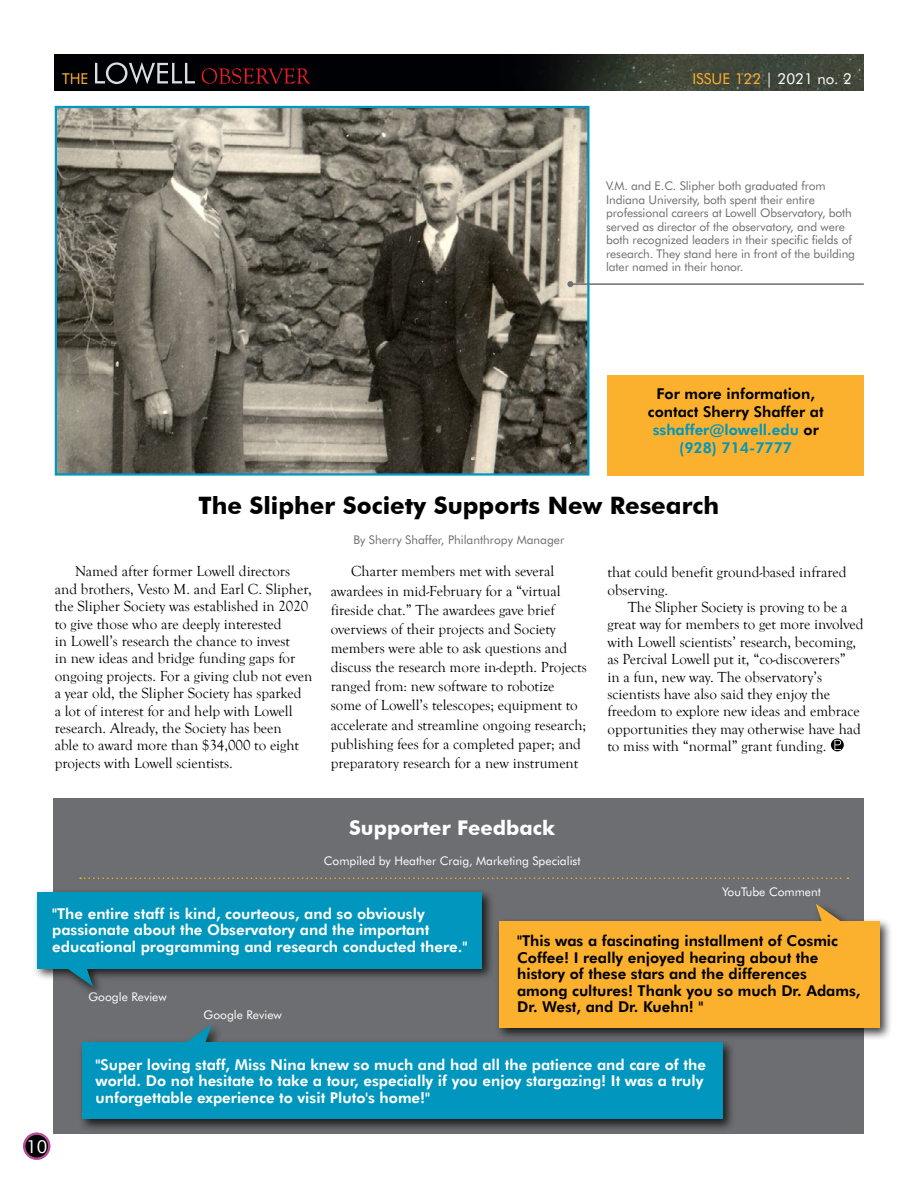
<style>
.page{position:relative;width:918px;height:1188px;background:#fff}
.page>*{position:absolute;margin:0;border:0;box-sizing:border-box;transform-origin:0 0}
.t1{font:700 24px "Futura BT";color:#000}
.t2{font:700 20.25px "Futura BT";color:#fff}
.t3{font:18px "Futura BT";color:#fff}
.t4{font:15px/17.4px "Goudy Old Style T";color:#000}
.t5{font:800 15px/16.5px "Futura BT";color:#fff}
.t6{font:800 15px/16.5px "Futura BT";color:#000;text-align:center}
.t7{font:15px "Futura BT";color:#fff}
.t8{font:15px "Futura BT";color:#fcb12e}
.t9{font:12px/13.5px "Futura BT";letter-spacing:-.01em;color:#6d6e71}
.t10{font:12px "Futura BT";color:#fff}
.s1{color:#fcb12e}
.s2{color:#0096bd}
</style>
<div class="page">
<img style="left:55px;top:54px;width:809px;height:36px">
<svg style="left:202px;top:68px;width:109px;height:16px;background:#39070c"></svg>
<svg style="left:95px;top:62px;width:100px;height:22px;background:#3c3d40"></svg>
<div style="left:608px;top:376px;width:256px;height:100px;background:#fcb12e"></div>
<svg style="left:831px;top:739px;width:13px;height:12px"></svg>
<svg style="left:834px;top:740px;width:7px;height:10px"></svg>
<svg style="left:54px;top:105px;width:536px;height:371px;background:#716f63"></svg>
<hr style="left:570px;top:283px;width:294px;height:2px;background:#6d6e71">
<svg style="left:567px;top:281px;width:6px;height:6px"></svg>
<div style="left:24px;top:1134px;width:25px;height:25px;background:#000;border-radius:50%"></div>
<div style="left:23px;top:1133px;width:27px;height:27px;border:2px solid #b94d9c;border-radius:50%"></div>
<div style="left:53px;top:799px;width:811px;height:335px;background:#6d6e71"></div>
<svg style="left:80px;top:878px;width:768px;height:1px"></svg>
<div style="left:33px;top:888px;width:462px;height:110px;background:#000;opacity:.75"></div>
<div style="left:37px;top:892px;width:445px;height:76px;background:#0096bd"></div>
<svg style="left:66px;top:968px;width:27px;height:18px"></svg>
<div style="left:495px;top:901px;width:397px;height:140px;background:#000;opacity:.75"></div>
<div style="left:499px;top:921px;width:380px;height:107px;background:#fcb12e"></div>
<svg style="left:816px;top:904px;width:27px;height:17px"></svg>
<div style="left:78px;top:1022px;width:658px;height:110px;background:#000;opacity:.75"></div>
<div style="left:82px;top:1042px;width:641px;height:77px;background:#0096bd"></div>
<svg style="left:184px;top:1025px;width:27px;height:17px"></svg>
<p class="t8" style="left:62px;top:69px;width:28px">THE</p>
<p class="t7" style="left:692px;top:69px;width:161px"><span class="s1">ISSUE 122</span> | 2021 no. 2</p>
<p class="t9" style="left:606px;top:179px;width:251px">V.M. and E.C. Slipher both graduated from Indiana University, both spent their entire professional careers at Lowell Observatory, both served as director of the observatory, and were both recognized leaders in their specific fields of research. They stand here in front of the building later named in their honor.</p>
<p class="t6" style="left:648px;top:385px;width:177px;line-height:18px">For more information, contact Sherry Shaffer at <span class="s2">sshaffer@lowell.edu</span> or <span class="s2">(928) 714-7777</span></p>
<h1 class="t1" style="left:198px;top:491px;width:522px">The Slipher Society Supports New Research</h1>
<p class="t9" style="left:353px;top:533px;width:212px">By Sherry Shaffer, Philanthropy Manager</p>
<p class="t4" style="left:55px;top:563px;width:259px;text-indent:20px">Named after former Lowell directors and brothers, Vesto M. and Earl C. Slipher, the Slipher Society was established in 2020 to give those who are deeply interested<br>in Lowell’s research the chance to invest<br>in new ideas and bridge funding gaps for ongoing projects. For a giving club not even a year old, the Slipher Society has sparked<br>a lot of interest for and help with Lowell research. Already, the Society has been<br>able to award more than $34,000 to eight projects with Lowell scientists.</p>
<p class="t4" style="left:331px;top:562px;width:258px;line-height:19.2px;text-indent:20px">Charter members met with several awardees in mid-February for a “virtual fireside chat.” The awardees gave brief overviews of their projects and Society members were able to ask questions and discuss the research more in-depth. Projects ranged from: new software to robotize some of Lowell’s telescopes; equipment to accelerate and streamline ongoing research; publishing fees for a completed paper; and preparatory research for a new instrument</p>
<h2 class="t2" style="left:349px;top:816px;width:208px">Supporter Feedback</h2>
<p class="t10" style="left:324px;top:853px;width:258px">Compiled by Heather Craig, Marketing Specialist</p>
<p class="t4" style="left:608px;top:564px;width:241px">that could benefit ground-based infrared observing.</p>
<p class="t4" style="left:608px;top:599px;width:258px;text-indent:20px">The Slipher Society is proving to be a great way for members to get more involved with Lowell scientists’ research, becoming, as Percival Lowell put it, “co-discoverers”<br>in a fun, new way. The observatory’s scientists have also said they enjoy the freedom to explore new ideas and embrace opportunities they may otherwise have had to miss with “normal” grant funding.</p>
<p class="t10" style="left:722px;top:885px;width:100px">YouTube Comment</p>
<p class="t6" style="left:517px;top:932px;width:345px;text-align:left">"This was a fascinating installment of Cosmic Coffee! I really enjoyed hearing about the history of these stars and the differences among cultures! Thank you so much Dr. Adams, Dr. West, and Dr. Kuehn! "</p>
<p class="t5" style="left:52px;top:905px;width:417px">"The entire staff is kind, courteous, and so obviously passionate about the Observatory and the important educational programming and research conducted there."</p>
<p class="t10" style="left:89px;top:990px;width:80px">Google Review</p>
<p class="t10" style="left:204px;top:1007px;width:80px">Google Review</p>
<p class="t5" style="left:96px;top:1056px;width:612px">"Super loving staff, Miss Nina knew so much and had all the patience and care of the world. Do not hesitate to take a tour, especially if you enjoy stargazing! It was a truly unforgettable experience to visit Pluto's home!"</p>
<p class="t3" style="left:26px;top:1136px;width:23px">10</p>
</div>
